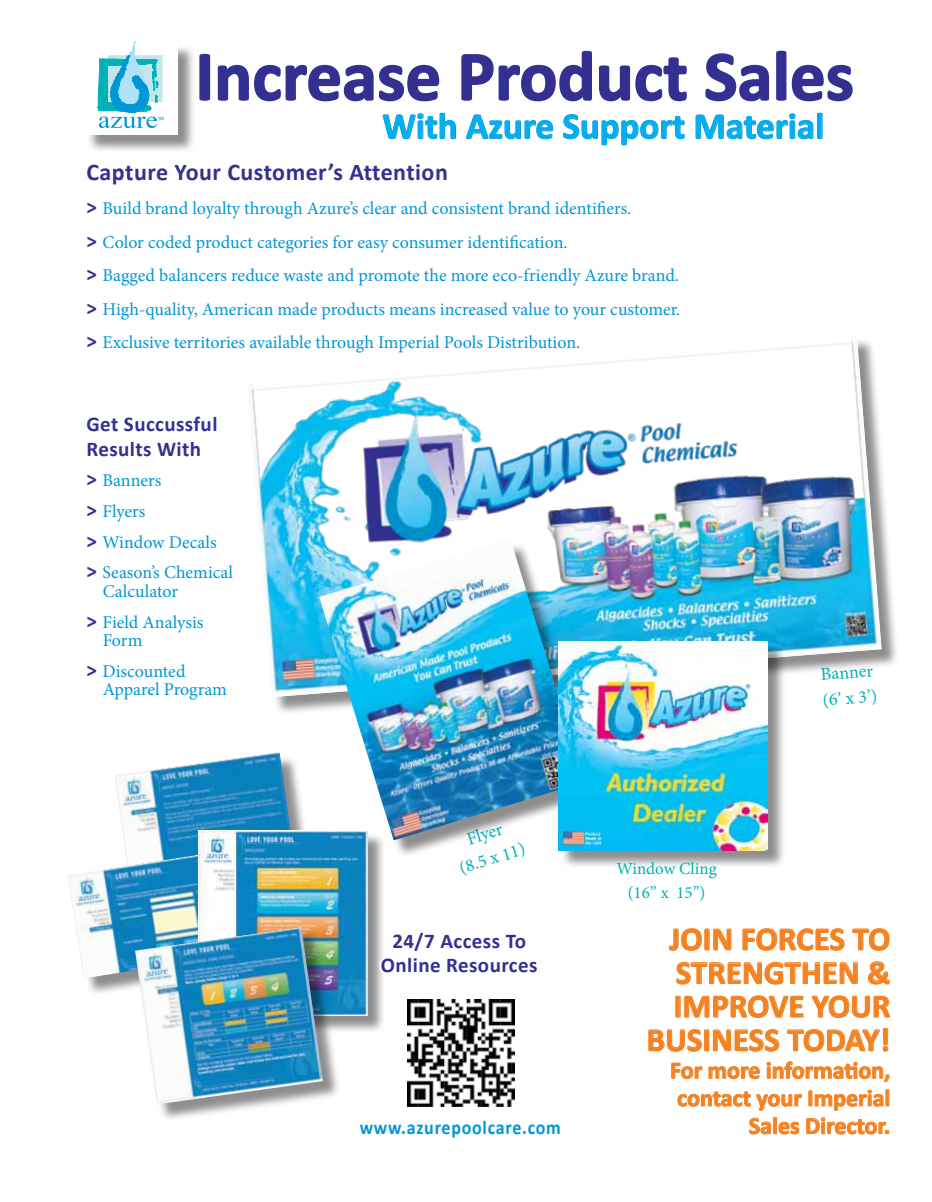
<style>
.page{position:relative;width:932px;height:1202px;background:#fff}
.page>*{position:absolute;margin:0;border:0;box-sizing:border-box;transform-origin:0 0}
.t1{font:700 70.95px "Calibri";color:#333092}
.t2{font:700 36.9px "Calibri";color:#00afef}
.t3{font:700 33px/33.6px "Calibri";color:#f58220;text-align:right}
.t4{font:700 24px/27.6px "Calibri";color:#f58220;text-align:right}
.t5{font:700 24px "Calibri";letter-spacing:.02em;color:#333092}
.t6{font:700 21px/24.6px "Calibri";letter-spacing:.02em;color:#333092}
.t7{font:700 19.8px "Calibri";letter-spacing:.04em;color:#0096d6;scale:.91 1}
.t8{font:18px/30.6px "Minion Pro";color:#0096d6}
.t9{font:18px/25.5px "Minion Pro";color:#00b0b7;text-align:center}
.t10{font:16.95px/24.2px "Minion Pro";color:#00b0b7;text-align:center}
.s1{font-family:"Calibri";font-weight:700;font-size:21px;color:#333092}
</style>
<div class="page">
<svg style="left:669px;top:928px;width:62px;height:22px"></svg>
<svg style="left:742px;top:928px;width:102px;height:22px"></svg>
<svg style="left:852px;top:928px;width:37px;height:22px"></svg>
<svg style="left:676px;top:961px;width:181px;height:23px"></svg>
<svg style="left:868px;top:961px;width:21px;height:23px"></svg>
<svg style="left:675px;top:995px;width:128px;height:23px"></svg>
<svg style="left:811px;top:995px;width:79px;height:23px"></svg>
<svg style="left:648px;top:1027px;width:241px;height:56px"></svg>
<svg style="left:677px;top:1089px;width:212px;height:45px"></svg>
<div style="left:250px;top:338px;width:650px;height:377px;background:#000;opacity:.45"></div>
<img style="left:250px;top:336px;width:631px;height:361px">
<div style="left:322px;top:542px;width:280px;height:316px;background:#000;opacity:.45"></div>
<img style="left:319px;top:538px;width:265px;height:302px">
<div style="left:560px;top:643px;width:226px;height:225px;background:#000;opacity:.45"></div>
<img style="left:558px;top:641px;width:209px;height:209px">
<img style="left:407px;top:999px;width:107px;height:107px">
<svg style="left:705px;top:50px;width:148px;height:52px"></svg>
<svg style="left:89px;top:42px;width:598px;height:109px"></svg>
<svg style="left:695px;top:113px;width:127px;height:26px"></svg>
<div style="left:117px;top:755px;width:200px;height:174px;background:#000;opacity:.45"></div>
<img style="left:115px;top:752px;width:184px;height:100px">
<div style="left:70px;top:855px;width:178px;height:141px;background:#000;opacity:.45"></div>
<img style="left:68px;top:852px;width:131px;height:126px">
<div style="left:201px;top:832px;width:185px;height:201px;background:#000;opacity:.45"></div>
<img style="left:199px;top:830px;width:168px;height:185px">
<div style="left:138px;top:930px;width:203px;height:192px;background:#000;opacity:.45"></div>
<img style="left:135px;top:927px;width:188px;height:177px">
<svg style="left:376px;top:908px;width:10px;height:70px"></svg>
<h1 class="t1" style="left:195px;top:31px;width:660px">Increase Product Sales</h1>
<h2 class="t2" style="left:382px;top:102px;width:443px">With Azure Support Material</h2>
<h3 class="t5" style="left:86px;top:157px;width:363px">Capture Your Customer’s Attention</h3>
<p class="t8" style="left:86px;top:191px;width:595px;line-height:33.6px"><span class="s1">&gt;</span> Build brand loyalty through Azure’s clear and consistent brand identifiers.<br><span class="s1">&gt;</span> Color coded product categories for easy consumer identification.<br><span class="s1">&gt;</span> Bagged balancers reduce waste and promote the more eco-friendly Azure brand. <span class="s1">&gt;</span> High-quality, American made products means increased value to your customer. <span class="s1">&gt;</span> Exclusive territories available through Imperial Pools Distribution.</p>
<p class="t6" style="left:86px;top:412px;width:133px">Get Succussful<br>Results With</p>
<p class="t8" style="left:86px;top:465px;width:148px"><span class="s1">&gt;</span> Banners<br><span class="s1">&gt;</span> Flyers<br><span class="s1">&gt;</span> Window Decals<br><span class="s1">&gt;</span> Season’s Chemical</p>
<p class="t8" style="left:86px;top:576px;width:118px;text-align:center">Calculator<br><span class="s1">&gt;</span> Field Analysis</p>
<p class="t8" style="left:86px;top:625px;width:101px;text-indent:16px">Form<br><span class="s1">&gt;</span> Discounted</p>
<p class="t8" style="left:103px;top:674px;width:126px">Apparel Program</p>
<p class="t9" style="left:449px;top:831px;width:69px;rotate:-17deg">Flyer (8.5 x 11)</p>
<p class="t10" style="left:616px;top:857px;width:101px">Window Cling (16” x 15”)</p>
<p class="t9" style="left:820px;top:661px;width:56px;text-align:left;rotate:-4deg">Banner (6’ x 3’)</p>
<p class="t6" style="left:381px;top:928px;width:158px;text-align:center">24/7 Access To<br>Online Resources</p>
<p class="t7" style="left:360px;top:1114px;width:222px">www.azurepoolcare.com</p>
<h3 class="t3" style="left:646px;top:922px;width:245px">JOIN FORCES TO<br>STRENGTHEN &amp;<br>IMPROVE YOUR<br>BUSINESS TODAY!</h3>
<h3 class="t4" style="left:670px;top:1056px;width:222px">For more information, contact your Imperial<br>Sales Director.</h3>
</div>
